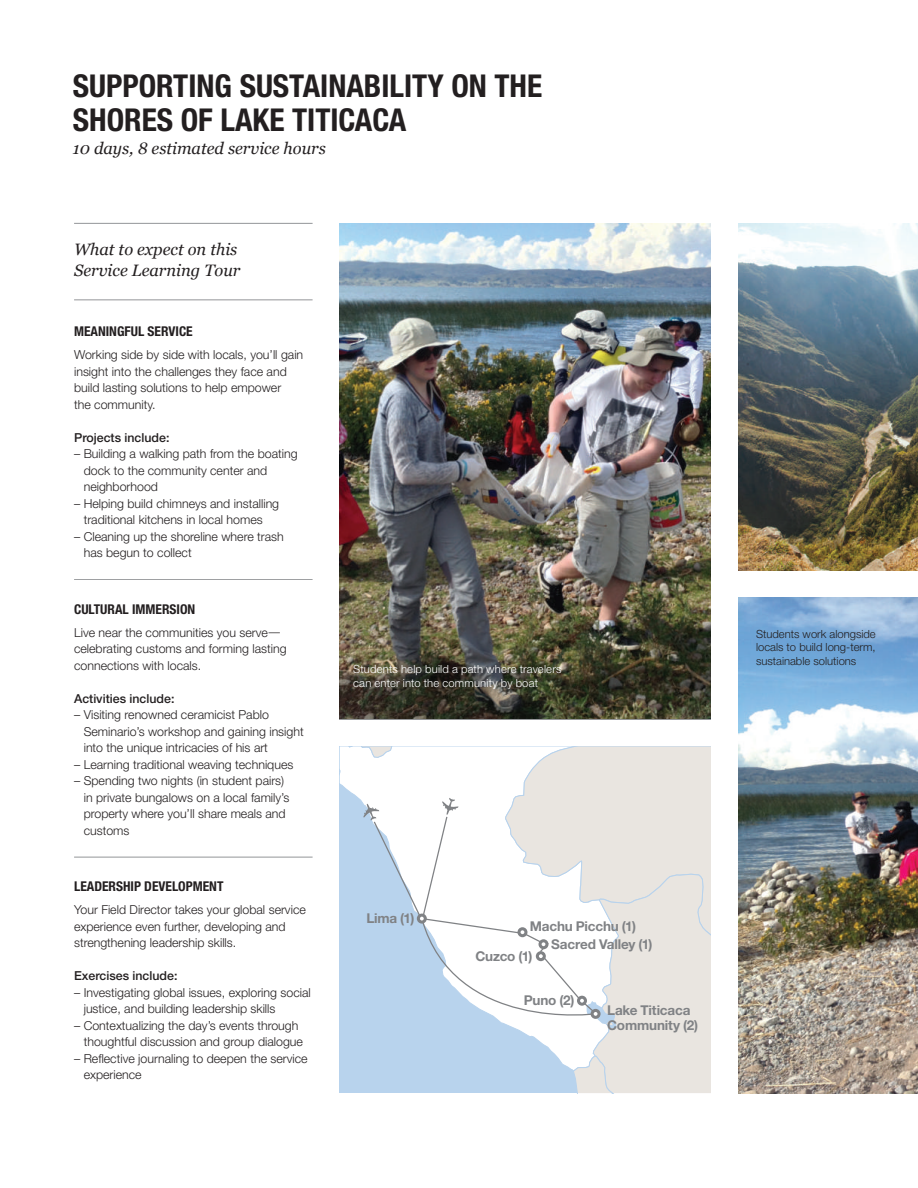
<style>
.page{position:relative;width:918px;height:1188px;background:#fff}
.page>*{position:absolute;margin:0;border:0;box-sizing:border-box;transform-origin:0 0}
.t1{font:700 condensed 31.5px/34.5px "Helvetica Neue LT Std";color:#231f20}
.t2{font:italic 16.5px/21px "Georgia";color:#231f20}
.t3{font:700 13.5px/18.6px "Helvetica Neue LT Std";letter-spacing:-.015em;color:#808285}
.t4{font:700 condensed 13.5px "Helvetica Neue LT Std";color:#231f20}
.t5{font:300 12.3px/16.5px "Helvetica Neue LT Std";color:#231f20}
.t6{font:500 12.3px "Helvetica Neue LT Std";color:#231f20}
.t7{font:300 11.25px/13.5px "Helvetica Neue LT Std";letter-spacing:.015em;color:#fff}
.t8{font:300 11.25px/13.5px "Helvetica Neue LT Std";color:#231f20;text-align:justify}
.s1{font-family:"EF Circular"}
</style>
<div class="page">
<svg style="left:342px;top:746px;width:369px;height:347px"></svg>
<hr style="left:74px;top:223px;width:239px;height:1px;background:#939598">
<hr style="left:74px;top:300px;width:239px;height:1px;background:#939598">
<hr style="left:74px;top:579px;width:239px;height:1px;background:#939598">
<hr style="left:74px;top:857px;width:239px;height:1px;background:#939598">
<img style="left:738px;top:224px;width:180px;height:346px">
<img style="left:738px;top:597px;width:180px;height:496px">
<img style="left:340px;top:224px;width:371px;height:495px">
<h1 class="t1" style="left:73px;top:68px;width:471px">SUPPORTING SUSTAINABILITY ON THE<br>SHORES OF LAKE TITICACA</h1>
<h2 class="t2" style="left:73px;top:137px;width:255px">10 days, 8 estimated service hours</h2>
<h2 class="t2" style="left:74px;top:238px;width:168px">What to expect on this<br>Service Learning Tour</h2>
<p class="t4" style="left:74px;top:323px;width:120px">MEANINGFUL SERVICE</p>
<p class="t5" style="left:74px;top:346px;width:231px">Working side by side with locals, you’ll gain insight into the challenges they face and build lasting solutions to help empower<br>the community.</p>
<p class="t6" style="left:74px;top:430px;width:97px">Projects include:</p>
<p class="t5" style="left:84px;top:445px;width:215px;text-indent:-10px">– Building a walking path from the boating dock to the community center and neighborhood</p>
<p class="t5" style="left:74px;top:495px;width:207px;text-align:center">– Helping build chimneys and installing traditional kitchens in local homes</p>
<p class="t5" style="left:84px;top:528px;width:202px;text-indent:-10px">– Cleaning up the shoreline where trash has begun to collect</p>
<p class="t4" style="left:74px;top:601px;width:123px">CULTURAL IMMERSION</p>
<p class="t5" style="left:74px;top:624px;width:214px">Live near the communities you serve<span class="s1">— </span>celebrating customs and forming lasting connections with locals.</p>
<p class="t6" style="left:74px;top:691px;width:102px">Activities include:</p>
<p class="t5" style="left:84px;top:706px;width:222px;text-indent:-10px">– Visiting renowned ceramicist Pablo<br>Seminario’s workshop and gaining insight into the unique intricacies of his art</p>
<p class="t5" style="left:74px;top:756px;width:221px">– Learning traditional weaving techniques</p>
<p class="t5" style="left:84px;top:772px;width:207px;text-indent:-10px">– Spending two nights (in student pairs) in private bungalows on a local family’s property where you’ll share meals and customs</p>
<p class="t4" style="left:74px;top:878px;width:151px">LEADERSHIP DEVELOPMENT</p>
<p class="t5" style="left:74px;top:901px;width:233px">Your Field Director takes your global service experience even further, developing and strengthening leadership skills.</p>
<p class="t6" style="left:74px;top:969px;width:105px">Exercises include:</p>
<p class="t5" style="left:84px;top:984px;width:229px;text-indent:-10px">– Investigating global issues, exploring social justice, and building leadership skills</p>
<p class="t5" style="left:84px;top:1017px;width:221px;text-indent:-10px">– Contextualizing the day’s events through thoughtful discussion and group dialogue</p>
<p class="t5" style="left:84px;top:1050px;width:225px;text-indent:-10px">– Reflective journaling to deepen the service experience</p>
<p class="t7" style="left:353px;top:662px;width:210px">Students help build a path where travelers can enter into the community by boat</p>
<p class="t3" style="left:366px;top:908px;width:49px">Lima (1)</p>
<p class="t3" style="left:551px;top:916px;width:103px;text-indent:-21px">Machu Picchu (1)<br>Sacred Valley (1)</p>
<p class="t3" style="left:475px;top:947px;width:59px">Cuzco (1)</p>
<p class="t3" style="left:524px;top:991px;width:52px">Puno (2)</p>
<p class="t3" style="left:607px;top:1003px;width:93px;line-height:14.4px">Lake Titicaca<br>Community (2)</p>
<p class="t8" style="left:756px;top:627px;width:121px">Students work alongside locals to build long-term, sustainable solutions</p>
</div>
